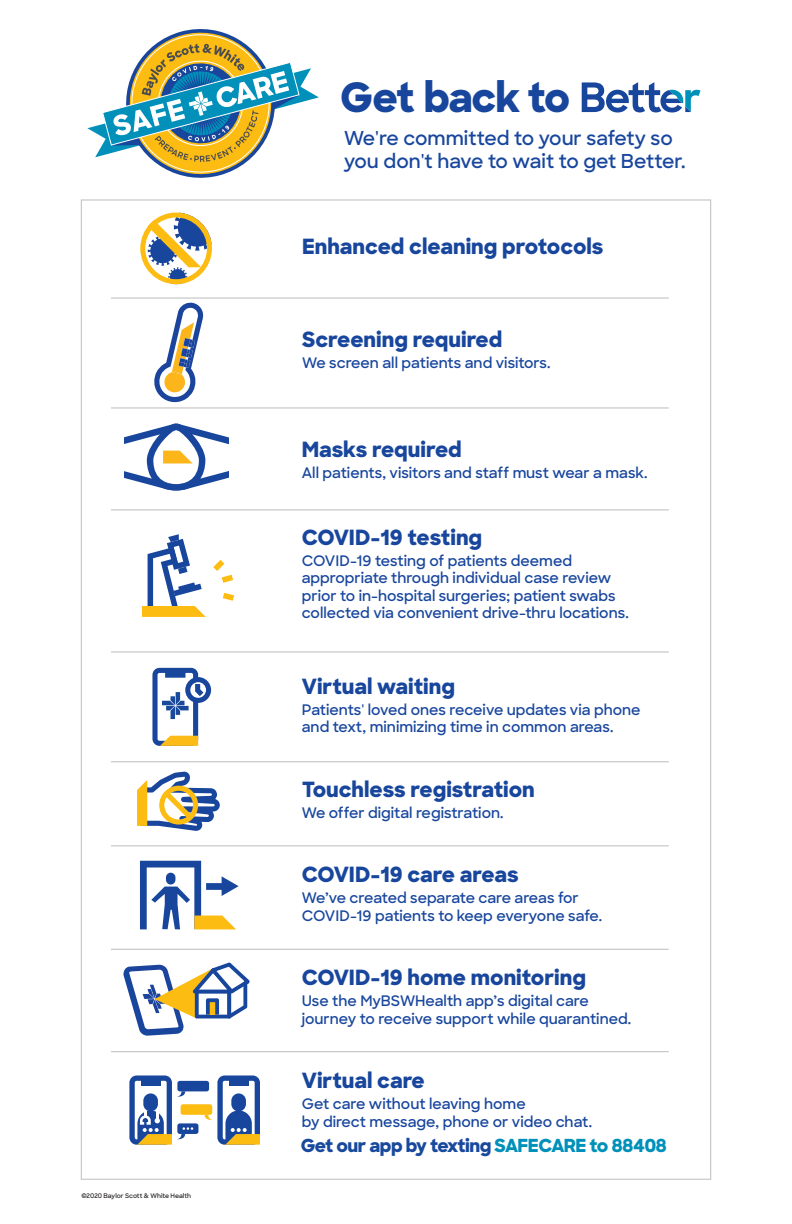
<style>
.page{position:relative;width:792px;height:1224px;background:#fff}
.page>*{position:absolute;margin:0;border:0;box-sizing:border-box;transform-origin:0 0}
.t1{font:800 40.5px "Sharp Sans";letter-spacing:-.035em;color:#18469d}
.t2{font:800 21px "Sharp Sans";color:#18469d}
.t3{font:600 19.2px/23.1px "Sharp Sans";color:#18469d}
.t4{font:800 18px "Sharp Sans";letter-spacing:-.03em;color:#18499d}
.t5{font:600 14.6px/17.5px "Sharp Sans";color:#18469d}
.t6{font:600 6.3px "Sharp Sans";color:#231f20}
.s1{color:#0090ba}
</style>
<div class="page">
<svg style="left:87px;top:29px;width:232px;height:149px"></svg>
<svg style="left:582px;top:82px;width:119px;height:31px"></svg>
<hr style="left:111px;top:407px;width:558px;height:2px;background:#c7c8c5">
<hr style="left:111px;top:509px;width:558px;height:1px;background:#c7c8c5">
<hr style="left:111px;top:651px;width:558px;height:2px;background:#c7c8c5">
<hr style="left:111px;top:761px;width:558px;height:1px;background:#c7c8c5">
<hr style="left:111px;top:845px;width:558px;height:1px;background:#c7c8c5">
<hr style="left:111px;top:949px;width:558px;height:1px;background:#c7c8c5">
<hr style="left:111px;top:1051px;width:558px;height:1px;background:#c7c8c5">
<svg style="left:142px;top:534px;width:64px;height:83px"></svg>
<svg style="left:223px;top:593px;width:11px;height:8px"></svg>
<svg style="left:213px;top:560px;width:20px;height:23px"></svg>
<svg style="left:123px;top:962px;width:127px;height:74px"></svg>
<svg style="left:140px;top:861px;width:99px;height:68px"></svg>
<svg style="left:124px;top:423px;width:104px;height:68px"></svg>
<svg style="left:137px;top:771px;width:83px;height:60px"></svg>
<div style="left:177px;top:1081px;width:32px;height:10px;background:#18469d;border-radius:2px"></div>
<div style="left:181px;top:1104px;width:31px;height:11px;background:#fdbc12;border-radius:2px"></div>
<div style="left:177px;top:1123px;width:21px;height:11px;background:#18469d;border-radius:2px"></div>
<svg style="left:129px;top:1076px;width:64px;height:69px"></svg>
<svg style="left:205px;top:1076px;width:55px;height:69px"></svg>
<svg style="left:140px;top:213px;width:72px;height:71px"></svg>
<hr style="left:111px;top:297px;width:558px;height:2px;background:#c7c8c5">
<svg style="left:152px;top:668px;width:59px;height:78px"></svg>
<svg style="left:154px;top:302px;width:50px;height:101px"></svg>
<p class="t6" style="left:81px;top:1191px;width:111px">©2020 Baylor Scott &amp; White Health</p>
<h1 class="t1" style="left:340px;top:67px;width:232px">Get back to</h1>
<h3 class="t3" style="left:344px;top:126px;width:343px">We're committed to your safety so you don't have to wait to get Better.</h3>
<h2 class="t2" style="left:302px;top:231px;width:303px">Enhanced cleaning protocols</h2>
<h2 class="t2" style="left:302px;top:323px;width:202px">Screening required</h2>
<p class="t5" style="left:302px;top:353px;width:250px">We screen all patients and visitors.</p>
<h2 class="t2" style="left:302px;top:434px;width:161px">Masks required</h2>
<p class="t5" style="left:302px;top:464px;width:347px">All patients, visitors and staff must wear a mask.</p>
<h2 class="t2" style="left:302px;top:522px;width:182px">COVID-19 testing</h2>
<p class="t5" style="left:302px;top:551px;width:328px">COVID-19 testing of patients deemed appropriate through individual case review prior to in-hospital surgeries; patient swabs collected via convenient drive-thru locations.</p>
<h2 class="t2" style="left:302px;top:670px;width:155px">Virtual waiting</h2>
<p class="t5" style="left:302px;top:700px;width:340px">Patients' loved ones receive updates via phone and text, minimizing time in common areas.</p>
<h2 class="t2" style="left:302px;top:774px;width:235px">Touchless registration</h2>
<p class="t5" style="left:302px;top:804px;width:203px">We offer digital registration.</p>
<h2 class="t2" style="left:302px;top:859px;width:218px">COVID-19 care areas</h2>
<p class="t5" style="left:302px;top:889px;width:302px">We’ve created separate care areas for<br>COVID-19 patients to keep everyone safe.</p>
<h2 class="t2" style="left:302px;top:962px;width:286px">COVID-19 home monitoring</h2>
<p class="t5" style="left:302px;top:992px;width:331px">Use the MyBSWHealth app’s digital care journey to receive support while quarantined.</p>
<h2 class="t2" style="left:302px;top:1065px;width:125px">Virtual care</h2>
<p class="t5" style="left:302px;top:1095px;width:292px">Get care without leaving home<br>by direct message, phone or video chat.</p>
<p class="t4" style="left:301px;top:1132px;width:368px">Get our app by texting <span class="s1">SAFECARE to 88408</span></p>
</div>
